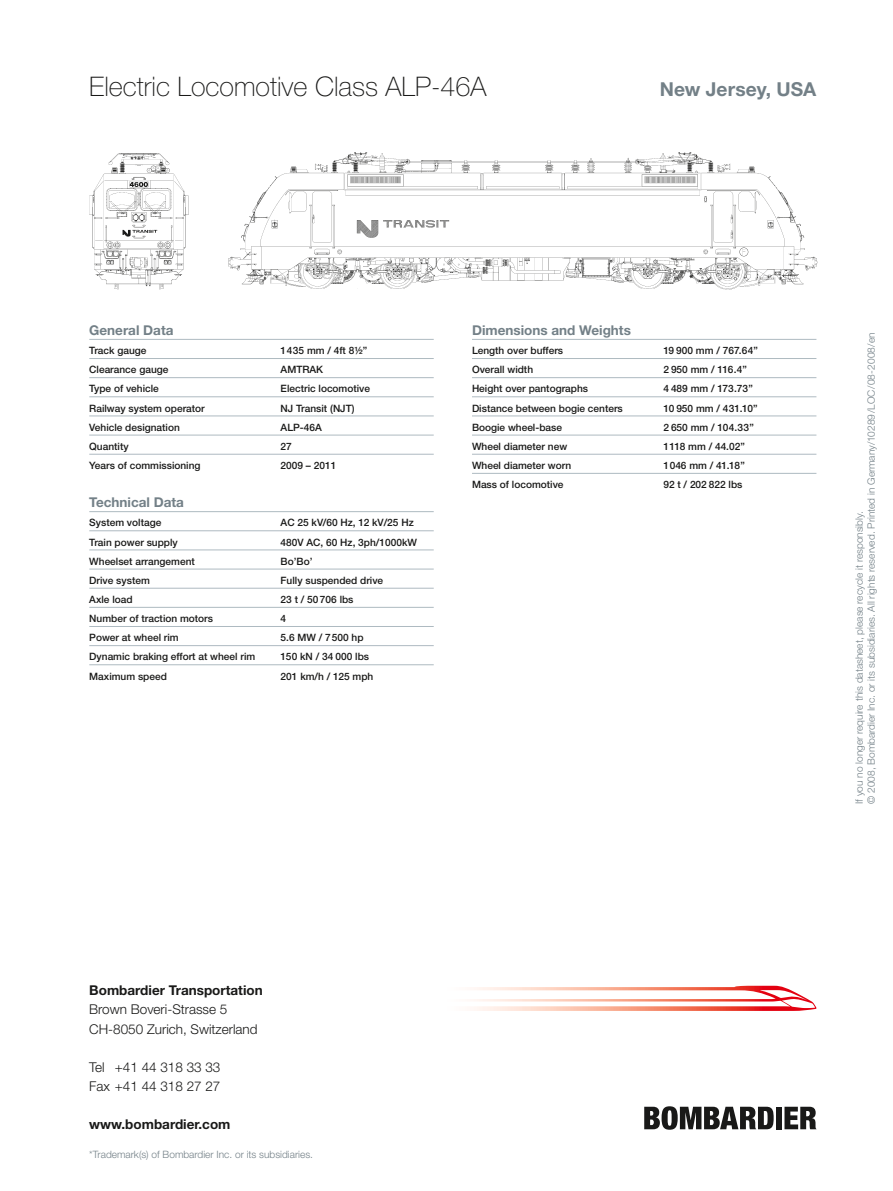
<style>
.page{position:relative;width:893px;height:1191px;background:#fff}
.page>*{position:absolute;margin:0;border:0;box-sizing:border-box;transform-origin:0 0}
._07-DataSheet-Back-H{font:100 27px "Helvetica Neue";color:#191918}
._08-DataSheet-Back-T{font:700 19.2px "Helvetica Neue";letter-spacing:.005em;color:#738087}
._04-DataSheet-Copy{font:300 13.5px "Helvetica Neue";color:#191918}
._03-DataSheet-Subhea{font:700 13.5px "Helvetica Neue";color:#738087}
._04-DataSheet-Copy-2{font:700 13.5px "Helvetica Neue";color:#191918}
._05-DataSheet_Table{font:500 10.2px "Helvetica Neue";color:#191918}
.t1{font:300 10.2px "Helvetica Neue";color:#738087}
</style>
<div class="page">
<svg style="left:644px;top:1106px;width:130px;height:23px"></svg>
<div style="left:776px;top:1106px;width:6px;height:23px;background:#191918"></div>
<svg style="left:784px;top:1106px;width:32px;height:23px"></svg>
<svg style="left:474px;top:985px;width:343px;height:26px"></svg>
<img style="left:228px;top:152px;width:590px;height:138px">
<img style="left:89px;top:153px;width:100px;height:137px">
<hr style="left:89px;top:339px;width:345px;height:1px;background:#aebac1">
<hr style="left:89px;top:358px;width:345px;height:1px;background:#aebac1">
<hr style="left:89px;top:377px;width:345px;height:1px;background:#aebac1">
<hr style="left:89px;top:396px;width:345px;height:1px;background:#aebac1">
<hr style="left:89px;top:415px;width:345px;height:1px;background:#aebac1">
<hr style="left:89px;top:435px;width:345px;height:1px;background:#aebac1">
<hr style="left:89px;top:454px;width:345px;height:1px;background:#aebac1">
<hr style="left:89px;top:511px;width:345px;height:1px;background:#aebac1">
<hr style="left:89px;top:530px;width:345px;height:1px;background:#aebac1">
<hr style="left:89px;top:549px;width:345px;height:1px;background:#aebac1">
<hr style="left:89px;top:568px;width:345px;height:1px;background:#aebac1">
<hr style="left:89px;top:588px;width:345px;height:1px;background:#aebac1">
<hr style="left:89px;top:607px;width:345px;height:1px;background:#aebac1">
<hr style="left:89px;top:626px;width:345px;height:1px;background:#aebac1">
<hr style="left:89px;top:645px;width:345px;height:1px;background:#aebac1">
<hr style="left:89px;top:664px;width:345px;height:1px;background:#aebac1">
<hr style="left:472px;top:339px;width:344px;height:1px;background:#aebac1">
<hr style="left:472px;top:358px;width:344px;height:1px;background:#aebac1">
<hr style="left:472px;top:377px;width:344px;height:1px;background:#aebac1">
<hr style="left:472px;top:396px;width:344px;height:1px;background:#aebac1">
<hr style="left:472px;top:415px;width:344px;height:1px;background:#aebac1">
<hr style="left:472px;top:435px;width:344px;height:1px;background:#aebac1">
<hr style="left:472px;top:454px;width:344px;height:1px;background:#aebac1">
<hr style="left:472px;top:473px;width:344px;height:1px;background:#aebac1">
<p class="_07-DataSheet-Back-H" style="left:89px;top:71px;width:399px">Electric Locomotive Class ALP-46A</p>
<p class="_08-DataSheet-Back-T" style="left:660px;top:77px;width:158px">New Jersey, USA</p>
<p class="_03-DataSheet-Subhea" style="left:89px;top:322px;width:86px">General Data</p>
<p class="_05-DataSheet_Table" style="left:89px;top:344px;width:59px">Track gauge</p>
<p class="_05-DataSheet_Table" style="left:281px;top:344px;width:88px">1435 mm / 4ft 8½”</p>
<p class="_05-DataSheet_Table" style="left:89px;top:363px;width:81px">Clearance gauge</p>
<p class="_05-DataSheet_Table" style="left:281px;top:363px;width:44px">AMTRAK</p>
<p class="_05-DataSheet_Table" style="left:89px;top:383px;width:71px">Type of vehicle</p>
<p class="_05-DataSheet_Table" style="left:281px;top:383px;width:91px">Electric locomotive</p>
<p class="_05-DataSheet_Table" style="left:89px;top:402px;width:117px">Railway system operator</p>
<p class="_05-DataSheet_Table" style="left:281px;top:402px;width:75px">NJ Transit (NJT)</p>
<p class="_05-DataSheet_Table" style="left:89px;top:421px;width:92px">Vehicle designation</p>
<p class="_05-DataSheet_Table" style="left:281px;top:421px;width:43px">ALP-46A</p>
<p class="_05-DataSheet_Table" style="left:89px;top:440px;width:41px">Quantity</p>
<p class="_05-DataSheet_Table" style="left:281px;top:440px;width:13px">27</p>
<p class="_05-DataSheet_Table" style="left:89px;top:459px;width:113px">Years of commissioning</p>
<p class="_05-DataSheet_Table" style="left:281px;top:459px;width:57px">2009 – 2011</p>
<p class="_03-DataSheet-Subhea" style="left:89px;top:494px;width:96px">Technical Data</p>
<p class="_05-DataSheet_Table" style="left:89px;top:516px;width:74px">System voltage</p>
<p class="_05-DataSheet_Table" style="left:281px;top:516px;width:135px">AC 25 kV/60 Hz, 12 kV/25 Hz</p>
<p class="_05-DataSheet_Table" style="left:89px;top:536px;width:90px">Train power supply</p>
<p class="_05-DataSheet_Table" style="left:281px;top:536px;width:138px">480V AC, 60 Hz, 3ph/1000kW</p>
<p class="_05-DataSheet_Table" style="left:89px;top:555px;width:107px">Wheelset arrangement</p>
<p class="_05-DataSheet_Table" style="left:281px;top:555px;width:33px">Bo’Bo’</p>
<p class="_05-DataSheet_Table" style="left:89px;top:574px;width:62px">Drive system</p>
<p class="_05-DataSheet_Table" style="left:281px;top:574px;width:104px">Fully suspended drive</p>
<p class="_05-DataSheet_Table" style="left:89px;top:593px;width:45px">Axle load</p>
<p class="_05-DataSheet_Table" style="left:281px;top:593px;width:74px">23 t / 50 706 lbs</p>
<p class="_05-DataSheet_Table" style="left:89px;top:612px;width:125px">Number of traction motors</p>
<p class="_05-DataSheet_Table" style="left:281px;top:612px;width:7px">4</p>
<p class="_05-DataSheet_Table" style="left:89px;top:631px;width:91px">Power at wheel rim</p>
<p class="_05-DataSheet_Table" style="left:281px;top:631px;width:84px">5.6 MW / 7500 hp</p>
<p class="_05-DataSheet_Table" style="left:89px;top:650px;width:167px">Dynamic braking effort at wheel rim</p>
<p class="_05-DataSheet_Table" style="left:281px;top:650px;width:90px">150 kN / 34 000 lbs</p>
<p class="_05-DataSheet_Table" style="left:89px;top:670px;width:79px">Maximum speed</p>
<p class="_05-DataSheet_Table" style="left:281px;top:670px;width:94px">201 km/h / 125 mph</p>
<p class="_03-DataSheet-Subhea" style="left:472px;top:322px;width:160px">Dimensions and Weights</p>
<p class="_05-DataSheet_Table" style="left:472px;top:344px;width:93px">Length over buffers</p>
<p class="_05-DataSheet_Table" style="left:663px;top:344px;width:96px">19 900 mm / 767.64”</p>
<p class="_05-DataSheet_Table" style="left:472px;top:363px;width:63px">Overall width</p>
<p class="_05-DataSheet_Table" style="left:663px;top:363px;width:85px">2 950 mm / 116.4”</p>
<p class="_05-DataSheet_Table" style="left:472px;top:383px;width:118px">Height over pantographs</p>
<p class="_05-DataSheet_Table" style="left:663px;top:383px;width:91px">4 489 mm / 173.73”</p>
<p class="_05-DataSheet_Table" style="left:472px;top:402px;width:152px">Distance between bogie centers</p>
<p class="_05-DataSheet_Table" style="left:663px;top:402px;width:96px">10 950 mm / 431.10”</p>
<p class="_05-DataSheet_Table" style="left:472px;top:421px;width:92px">Boogie wheel-base</p>
<p class="_05-DataSheet_Table" style="left:663px;top:421px;width:92px">2 650 mm / 104.33”</p>
<p class="_05-DataSheet_Table" style="left:472px;top:440px;width:97px">Wheel diameter new</p>
<p class="_05-DataSheet_Table" style="left:663px;top:440px;width:83px">1118 mm / 44.02”</p>
<p class="_05-DataSheet_Table" style="left:472px;top:459px;width:101px">Wheel diameter worn</p>
<p class="_05-DataSheet_Table" style="left:663px;top:459px;width:83px">1046 mm / 41.18”</p>
<p class="_05-DataSheet_Table" style="left:472px;top:478px;width:93px">Mass of locomotive</p>
<p class="_05-DataSheet_Table" style="left:663px;top:478px;width:81px">92 t / 202 822 lbs</p>
<p class="_04-DataSheet-Copy-2" style="left:89px;top:982px;width:175px">Bombardier Transportation</p>
<p class="_04-DataSheet-Copy" style="left:89px;top:1001px;width:140px">Brown Boveri-Strasse 5</p>
<p class="_04-DataSheet-Copy" style="left:89px;top:1020px;width:170px">CH-8050 Zurich, Switzerland</p>
<p class="_04-DataSheet-Copy" style="left:89px;top:1058px;width:133px">Tel +41 44 318 33 33</p>
<p class="_04-DataSheet-Copy" style="left:89px;top:1078px;width:133px">Fax +41 44 318 27 27</p>
<p class="_04-DataSheet-Copy-2" style="left:89px;top:1116px;width:143px">www.bombardier.com</p>
<p class="t1" style="left:89px;top:1148px;width:225px">*Trademark(s) of Bombardier Inc. or its subsidiaries.</p>
<p class="t1" style="left:865px;top:804px;width:473px;rotate:-90deg">© 2008, Bombardier Inc. or its subsidiaries. All rights reserved. Printed in Germany/10289/LOC/08-2008/en</p>
<p class="t1" style="left:853px;top:804px;width:294px;rotate:-90deg">If you no longer require this datasheet, please recycle it responsibly.</p>
</div>
